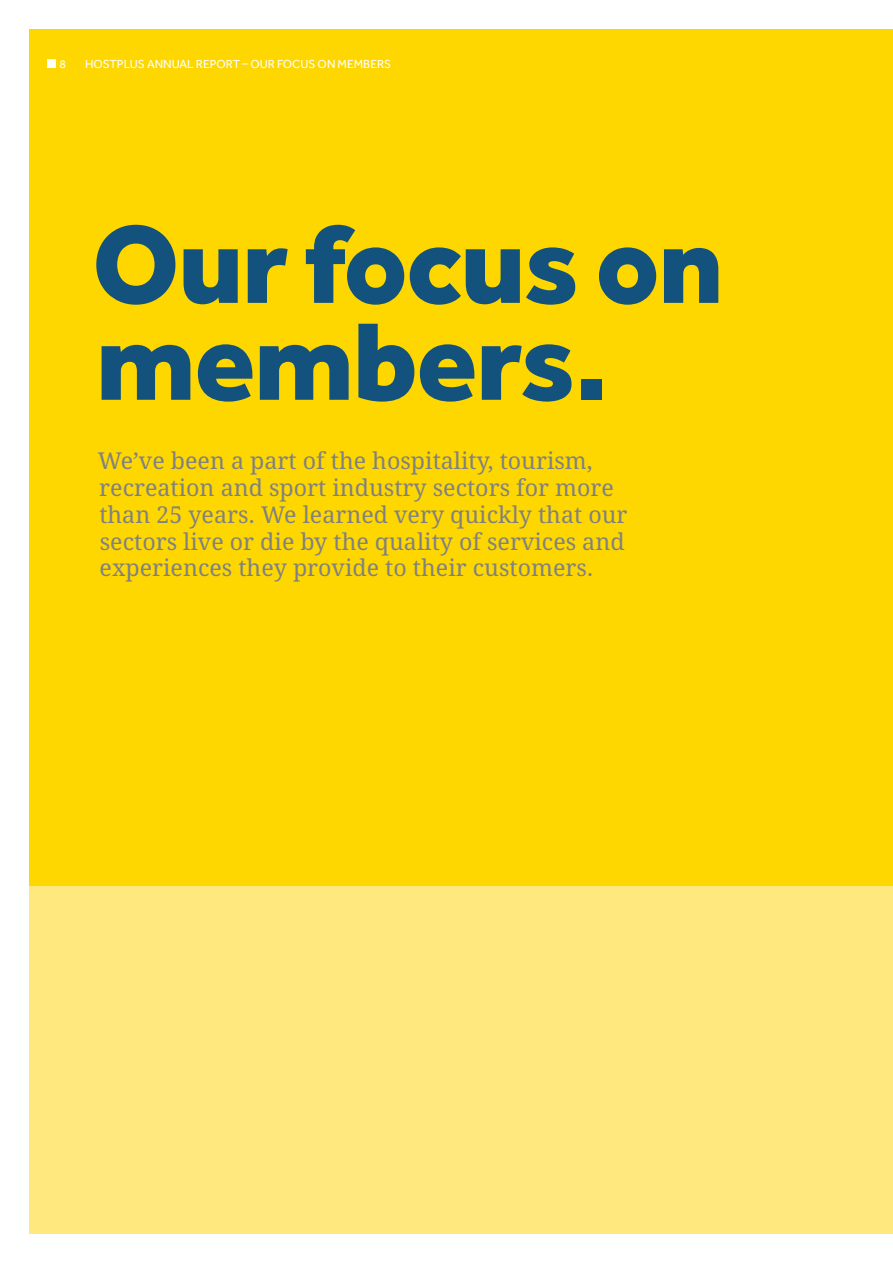
<style>
.page{position:relative;width:893px;height:1263px;background:#fff}
.page>*{position:absolute;margin:0;border:0;box-sizing:border-box;transform-origin:0 0}
.t1{font:800 114px/96.9px "Effra";letter-spacing:-.01em;color:#12527c}
.t2{font:23.25px/26.7px "Droid Serif Pro";color:#808181}
.t3{font:12px "Effra";color:#fff}
</style>
<div class="page">
<div style="left:30px;top:30px;width:863px;height:1203px;background:#ffd700"></div>
<div style="left:30px;top:886px;width:863px;height:347px;background:#ffe97f"></div>
<div style="left:47px;top:60px;width:8px;height:8px;background:#fff"></div>
<p class="t3" style="left:60px;top:57px;width:8px">8</p>
<p class="t3" style="left:85px;top:57px;width:307px">HOSTPLUS ANNUAL REPORT – OUR FOCUS ON MEMBERS</p>
<h1 class="t1" style="left:92px;top:214px;width:633px">Our focus on members.</h1>
<p class="t2" style="left:98px;top:447px;width:531px">We’ve been a part of the hospitality, tourism, recreation and sport industry sectors for more than 25 years. We learned very quickly that our sectors live or die by the quality of services and experiences they provide to their customers.</p>
</div>
